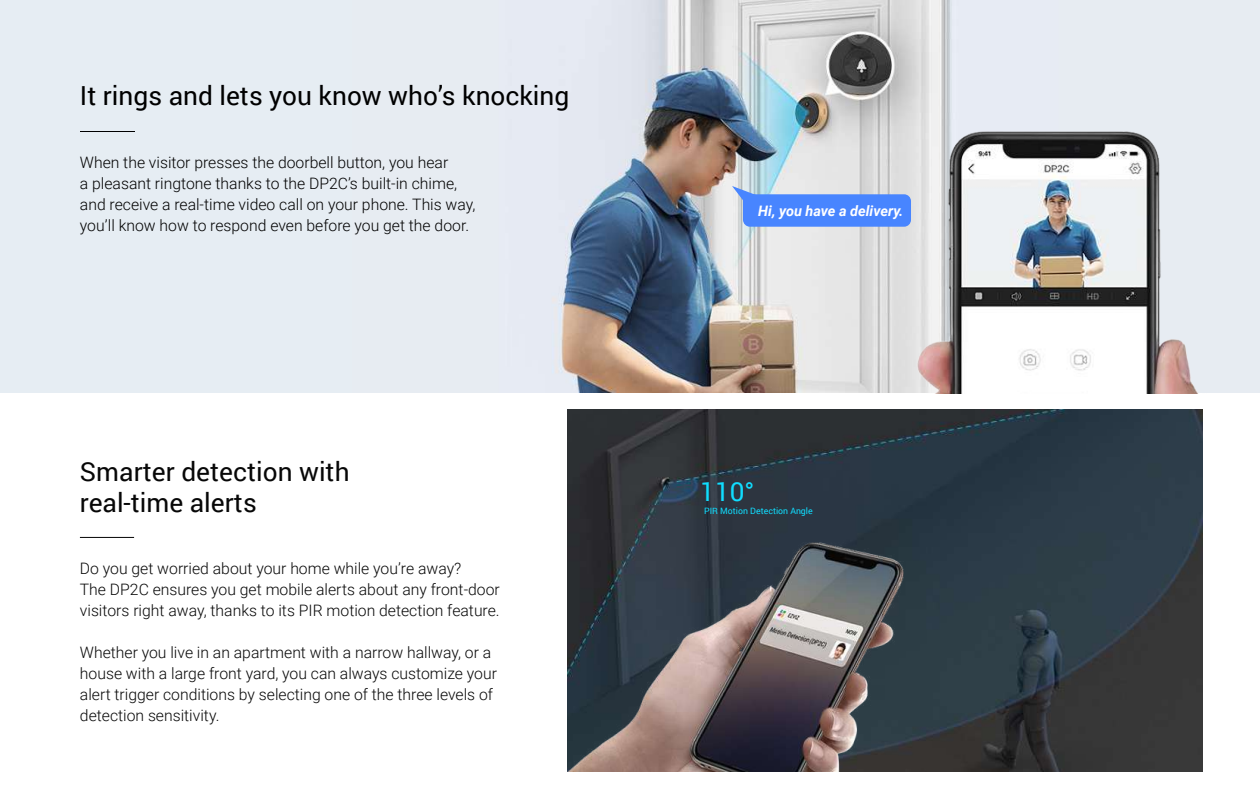
<style>
.page{position:relative;width:1260px;height:788px;background:#fff}
.page>*{position:absolute;margin:0;border:0;box-sizing:border-box;transform-origin:0 0}
.t1{font:26.25px/31.5px "Roboto";color:#070707}
.t2{font:26.25px "Roboto";color:#000}
.t3{font:26.25px "Roboto";color:#10ddff}
.t4{font:300 15.75px/21px "Roboto";color:#070707}
.t5{font:300 15.75px/21px "Roboto";color:#000}
.t6{font:italic 700 14.44px "Roboto";color:#fff}
.t7{font:8.75px "Roboto";color:#10ddff}
</style>
<div class="page">
<div style="left:0;top:0;width:1260px;height:393px;background:#e6edf3"></div>
<img style="left:553px;top:0;width:398px;height:393px">
<img style="left:567px;top:409px;width:635px;height:362px">
<hr style="left:80px;top:537px;width:54px;height:1px;background:#050505">
<hr style="left:80px;top:131px;width:54px;height:1px;background:#000">
<img style="left:913px;top:131px;width:285px;height:262px">
<div style="left:743px;top:194px;width:168px;height:33px;background:#4885ff;border-radius:7px"></div>
<svg style="left:732px;top:186px;width:37px;height:28px"></svg>
<img style="left:567px;top:542px;width:336px;height:229px">
<h1 class="t2" style="left:80px;top:77px;width:491px">It rings and lets you know who’s knocking</h1>
<p class="t5" style="left:80px;top:151px;width:397px">When the visitor presses the doorbell button, you hear<br>a pleasant ringtone thanks to the DP2C’s built-in chime, and receive a real-time video call on your phone. This way, you’ll know how to respond even before you get the door.</p>
<h1 class="t1" style="left:80px;top:454px;width:271px">Smarter detection with real-time alerts</h1>
<p class="t4" style="left:80px;top:557px;width:421px">Do you get worried about your home while you’re away?<br>The DP2C ensures you get mobile alerts about any front-door visitors right away, thanks to its PIR motion detection feature.</p>
<p class="t4" style="left:80px;top:641px;width:419px">Whether you live in an apartment with a narrow hallway, or a house with a large front yard, you can always customize your alert trigger conditions by selecting one of the three levels of detection sensitivity.</p>
<p class="t6" style="left:758px;top:200px;width:147px">Hi, you have a delivery.</p>
<h1 class="t3" style="left:700px;top:473px;width:56px">110°</h1>
<p class="t7" style="left:704px;top:504px;width:110px">PIR Motion Detection Angle</p>
</div>
